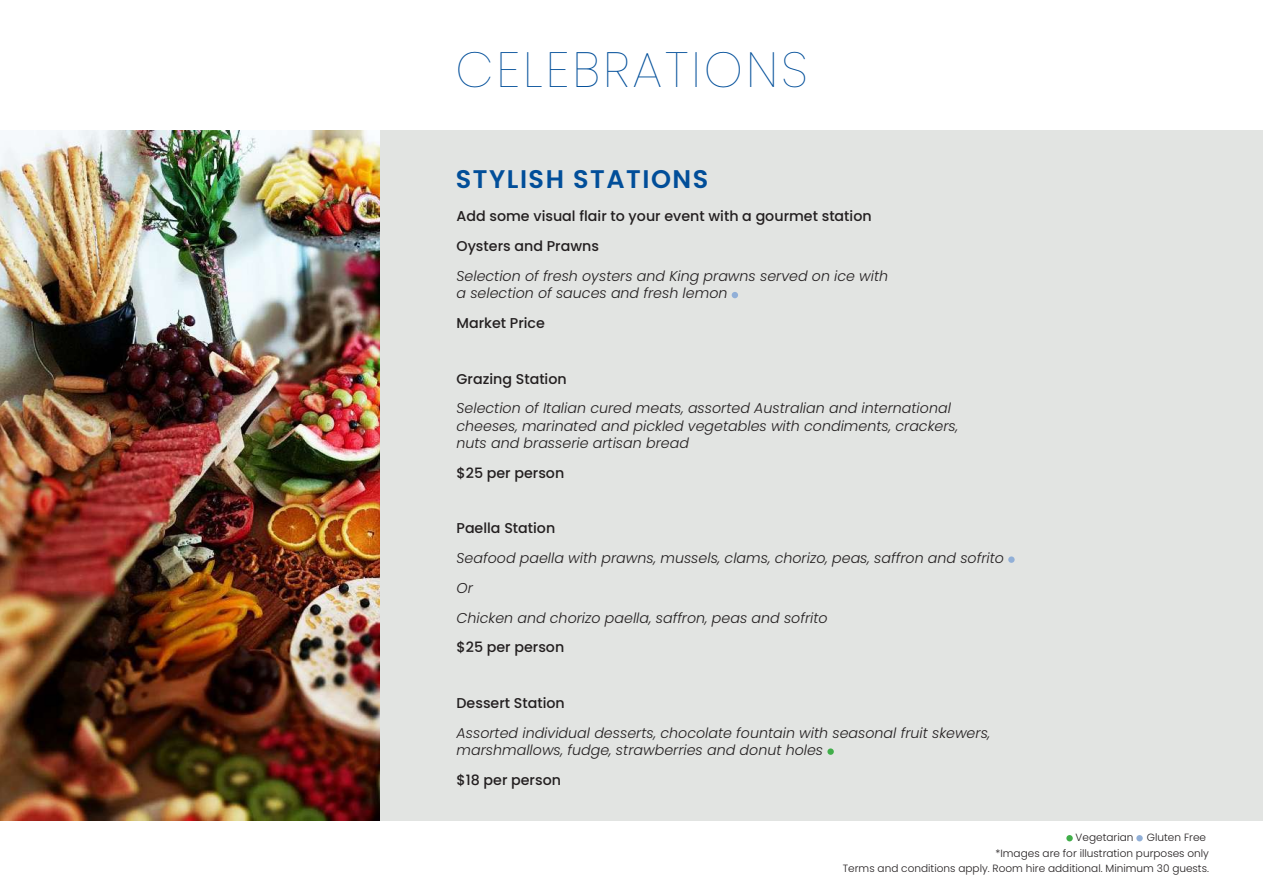
<style>
.page{position:relative;width:1263px;height:893px;background:#fff}
.page>*{position:absolute;margin:0;border:0;box-sizing:border-box;transform-origin:0 0}
.t1{font:100 49.5px "Poppins";letter-spacing:.06em;color:#014e99}
.t2{font:600 25.5px "Poppins";letter-spacing:.06em;color:#014e99}
.t3{font:italic 300 14.25px/17.1px "Poppins";color:#231f20}
.t4{font:500 14.25px/29.8px "Poppins";color:#231f20}
.t5{font:300 10.5px/14.7px "Poppins";color:#231f20;text-align:right}
</style>
<div class="page">
<div style="left:379px;top:130px;width:884px;height:691px;background:#e2e4e2"></div>
<img style="left:0;top:130px;width:379px;height:691px">
<svg style="left:732px;top:292px;width:6px;height:6px"></svg>
<div style="left:1008px;top:556px;width:7px;height:7px;background:#91afd7;border-radius:50%"></div>
<div style="left:827px;top:748px;width:7px;height:7px;background:#40ae49;border-radius:50%"></div>
<div style="left:1066px;top:835px;width:7px;height:6px;background:#40ae49;border-radius:50%"></div>
<div style="left:1136px;top:835px;width:7px;height:6px;background:#91afd7;border-radius:50%"></div>
<h1 class="t1" style="left:455px;top:41px;width:354px">CELEBRATIONS</h1>
<h2 class="t2" style="left:456px;top:165px;width:254px">STYLISH STATIONS</h2>
<p class="t4" style="left:456px;top:202px;width:417px">Add some visual flair to your event with a gourmet station<br>Oysters and Prawns</p>
<p class="t3" style="left:456px;top:268px;width:433px">Selection of fresh oysters and King prawns served on ice with a selection of sauces and fresh lemon</p>
<p class="t4" style="left:456px;top:308px;width:90px">Market Price</p>
<p class="t4" style="left:456px;top:364px;width:112px">Grazing Station</p>
<p class="t3" style="left:456px;top:400px;width:503px">Selection of Italian cured meats, assorted Australian and international cheeses, marinated and pickled vegetables with condiments, crackers, nuts and brasserie artisan bread</p>
<p class="t4" style="left:456px;top:458px;width:109px">$25 per person</p>
<p class="t4" style="left:456px;top:513px;width:100px">Paella Station</p>
<p class="t3" style="left:456px;top:543px;width:549px;line-height:29.8px">Seafood paella with prawns, mussels, clams, chorizo, peas, saffron and sofrito<br>Or<br>Chicken and chorizo paella, saffron, peas and sofrito</p>
<p class="t4" style="left:456px;top:633px;width:109px">$25 per person</p>
<p class="t4" style="left:456px;top:688px;width:110px">Dessert Station</p>
<p class="t3" style="left:456px;top:724px;width:535px">Assorted individual desserts, chocolate fountain with seasonal fruit skewers, marshmallows, fudge, strawberries and donut holes</p>
<p class="t4" style="left:456px;top:765px;width:106px">$18 per person</p>
<p class="t5" style="left:1076px;top:830px;width:59px">Vegetarian</p>
<p class="t5" style="left:1147px;top:830px;width:61px">Gluten Free</p>
<p class="t5" style="left:843px;top:846px;width:368px">*Images are for illustration purposes only<br>Terms and conditions apply. Room hire additional. Minimum 30 guests.</p>
</div>
